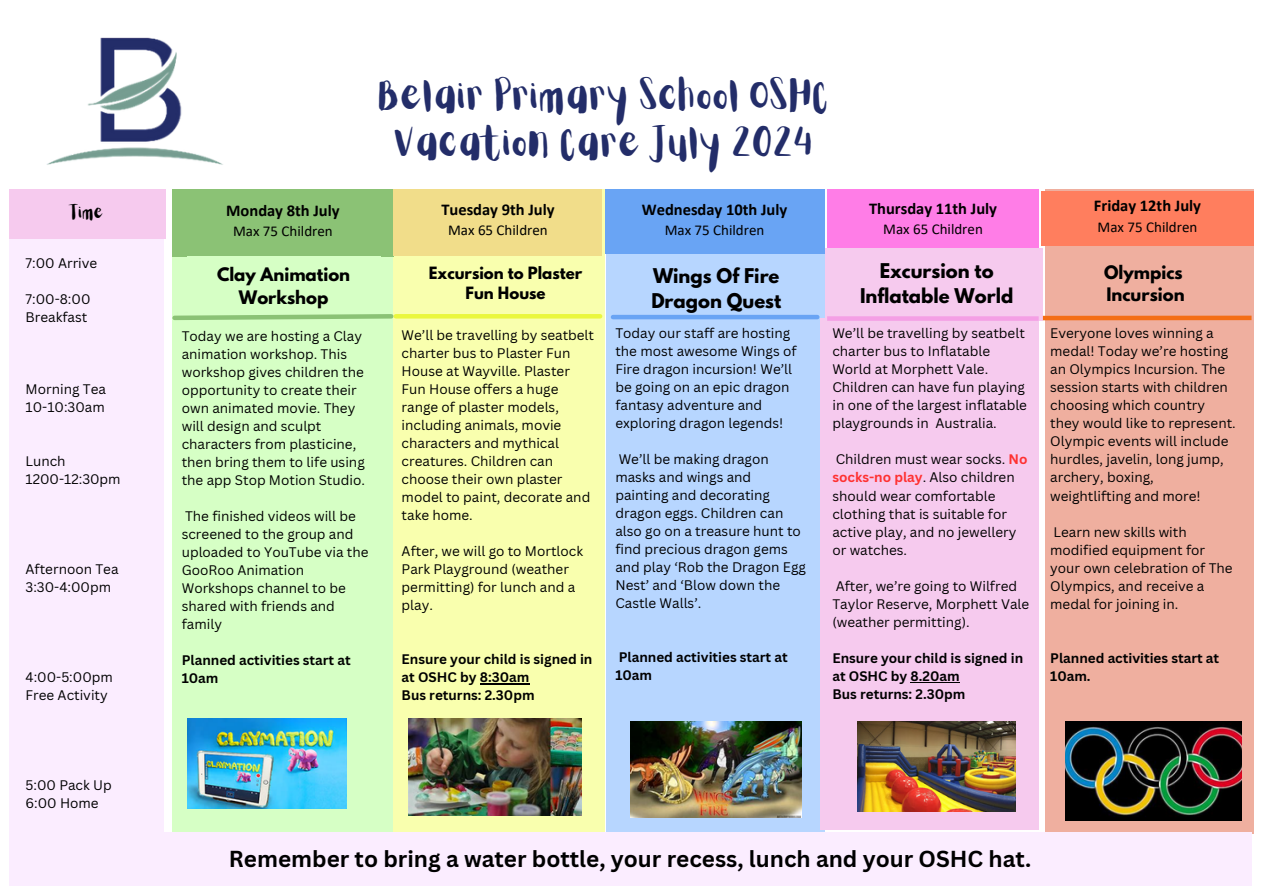
<style>
.page{position:relative;width:1263px;height:894px;background:#fff}
.page>*{position:absolute;margin:0;border:0;box-sizing:border-box;transform-origin:0 0}
.t1{font:34.5px/47.2px "Aloja Extended";color:#232d69;text-align:center}
.t2{font:700 22.5px "Canva Sans";color:#000}
.t3{font:700 18px/24.8px "League Spartan";color:#000}
.t4{font:700 16.5px "Calibri";color:#000}
.t5{font:700 16.5px/22.5px "League Spartan";color:#000;text-align:center}
.t6{font:15px "Calibri";color:#000}
.t7{font:700 15px/20.2px "League Spartan";color:#000;text-align:center}
.t8{font:15px "Aloja Extended";color:#000}
.t9{font:13.5px/18px "Canva Sans";color:#000}
.t10{font:700 13.5px/18px "Canva Sans";color:#000}
.s1{font-weight:700;color:#ff3131}
</style>
<div class="page">
<img style="left:46px;top:37px;width:177px;height:128px">
<div style="left:172px;top:189px;width:221px;height:644px;background:#d6ffc5"></div>
<div style="left:394px;top:189px;width:211px;height:644px;background:#f9ffae"></div>
<div style="left:606px;top:191px;width:218px;height:644px;background:#b7d6ff"></div>
<div style="left:821px;top:318px;width:218px;height:510px;background:#f6caee"></div>
<div style="left:1045px;top:189px;width:208px;height:644px;background:#efaf9f"></div>
<div style="left:172px;top:189px;width:222px;height:67px;background:#8bc275"></div>
<div style="left:394px;top:189px;width:208px;height:66px;background:#f1dd8a"></div>
<div style="left:605px;top:189px;width:219px;height:64px;background:#69a4f4"></div>
<div style="left:827px;top:189px;width:212px;height:63px;background:#ff7de7"></div>
<div style="left:1041px;top:191px;width:213px;height:55px;background:#ff7e5e"></div>
<svg style="left:172px;top:312px;width:224px;height:10px"></svg>
<div style="left:826px;top:248px;width:217px;height:72px;background:#f6caee"></div>
<hr style="left:396px;top:314px;width:204px;height:4px;background:#eaf73e">
<div style="left:827px;top:316px;width:212px;height:5px;background:#f49fe5"></div>
<div style="left:1043px;top:315px;width:208px;height:5px;background:#f46e16"></div>
<div style="left:9px;top:189px;width:155px;height:644px;background:#fbedff"></div>
<div style="left:9px;top:189px;width:157px;height:50px;background:#f6caee"></div>
<div style="left:9px;top:832px;width:1242px;height:53px;background:#fbedff"></div>
<hr style="left:613px;top:315px;width:204px;height:4px;background:#69a4f4">
<img style="left:857px;top:721px;width:159px;height:90px">
<img style="left:187px;top:718px;width:160px;height:90px">
<img style="left:409px;top:718px;width:172px;height:97px">
<img style="left:1066px;top:721px;width:175px;height:99px">
<img style="left:630px;top:721px;width:171px;height:95px">
<hr style="left:911px;top:681px;width:49px;height:1px;background:#000">
<hr style="left:480px;top:683px;width:49px;height:1px;background:#000">
<p class="t8" style="left:71px;top:206px;width:35px">Time</p>
<p class="t9" style="left:26px;top:253px;width:73px">7:00 Arrive</p>
<p class="t9" style="left:26px;top:289px;width:66px">7:00-8:00</p>
<p class="t9" style="left:26px;top:307px;width:63px">Breakfast</p>
<h4 class="t9" style="left:26px;top:379px;width:82px">Morning Tea</h4>
<h5 class="t9" style="left:26px;top:397px;width:81px">10-10:30am</h5>
<p class="t9" style="left:26px;top:451px;width:42px">Lunch</p>
<p class="t9" style="left:26px;top:469px;width:97px">1200-12:30pm</p>
<p class="t9" style="left:26px;top:559px;width:94px">Afternoon Tea</p>
<p class="t9" style="left:26px;top:577px;width:87px">3:30-4:00pm</p>
<p class="t9" style="left:26px;top:667px;width:89px">4:00-5:00pm</p>
<h4 class="t9" style="left:26px;top:685px;width:84px">Free Activity</h4>
<h4 class="t9" style="left:26px;top:775px;width:88px">5:00 Pack Up</h4>
<h3 class="t9" style="left:26px;top:793px;width:75px">6:00 Home</h3>
<h1 class="t4" style="left:226px;top:204px;width:115px">Monday 8th July</h1>
<h1 class="t6" style="left:233px;top:225px;width:101px">Max 75 Children</h1>
<h4 class="t1" style="left:379px;top:74px;width:453px">Belair Primary School OSHC<br>Vacation Care July 2024</h4>
<h6 class="t4" style="left:441px;top:202px;width:115px">Tuesday 9th July</h6>
<h6 class="t6" style="left:448px;top:224px;width:101px">Max 65 Children</h6>
<p class="t4" style="left:642px;top:202px;width:147px">Wednesday 10th July</p>
<p class="t6" style="left:665px;top:224px;width:101px">Max 75 Children</p>
<p class="t4" style="left:869px;top:201px;width:129px">Thursday 11th July</p>
<p class="t6" style="left:883px;top:223px;width:101px">Max 65 Children</p>
<p class="t4" style="left:1094px;top:199px;width:109px">Friday 12th July</p>
<p class="t6" style="left:1098px;top:220px;width:101px">Max 75 Children</p>
<p class="t3" style="left:651px;top:265px;width:131px">Wings Of Fire<br>Dragon Quest</p>
<p class="t3" style="left:860px;top:260px;width:155px;text-align:center">Excursion to<br>Inflatable World</p>
<p class="t9" style="left:832px;top:323px;width:194px">We’ll be travelling by seatbelt charter bus to Inflatable<br>World at Morphett Vale.</p>
<p class="t9" style="left:832px;top:378px;width:196px">Children can have fun playing in one of the largest inflatable playgrounds in Australia.</p>
<p class="t9" style="left:832px;top:450px;width:197px">Children must wear socks. <span class="s1">No socks-no play</span>. Also children should wear comfortable clothing that is suitable for active play, and no jewellery or watches.</p>
<p class="t9" style="left:832px;top:576px;width:198px">After, we’re going to Wilfred<br>Taylor Reserve, Morphett Vale (weather permitting).</p>
<p class="t10" style="left:832px;top:648px;width:192px">Ensure your child is signed in at OSHC by 8.20am</p>
<p class="t10" style="left:832px;top:684px;width:135px">Bus returns: 2.30pm</p>
<p class="t5" style="left:217px;top:265px;width:135px">Clay Animation<br>Workshop</p>
<p class="t5" style="left:1104px;top:263px;width:82px;text-align:left">Olympics<br>Incursion</p>
<p class="t7" style="left:429px;top:265px;width:155px">Excursion to Plaster<br>Fun House</p>
<h3 class="t9" style="left:1050px;top:323px;width:187px">Everyone loves winning a medal! Today we’re hosting an Olympics Incursion. The session starts with children choosing which country they would like to represent.<br>Olympic events will include hurdles, javelin, long jump, archery, boxing, weightlifting and more!</h3>
<p class="t9" style="left:1050px;top:522px;width:184px">Learn new skills with modified equipment for your own celebration of The<br>Olympics, and receive a medal for joining in.</p>
<p class="t9" style="left:615px;top:324px;width:183px">Today our staff are hosting the most awesome Wings of<br>Fire dragon incursion! We’ll be going on an epic dragon fantasy adventure and exploring dragon legends!</p>
<p class="t9" style="left:615px;top:450px;width:192px">We’ll be making dragon masks and wings and painting and decorating dragon eggs. Children can also go on a treasure hunt to find precious dragon gems and play ‘Rob the Dragon Egg<br>Nest’ and ‘Blow down the<br>Castle Walls’.</p>
<h4 class="t9" style="left:402px;top:325px;width:194px">We’ll be travelling by seatbelt charter bus to Plaster Fun<br>House at Wayville. Plaster<br>Fun House offers a huge range of plaster models, including animals, movie characters and mythical creatures. Children can choose their own plaster model to paint, decorate and take home.</h4>
<h3 class="t9" style="left:402px;top:541px;width:183px">After, we will go to Mortlock<br>Park Playground (weather permitting) for lunch and a play.</h3>
<p class="t9" style="left:182px;top:327px;width:185px">Today we are hosting a Clay animation workshop. This workshop gives children the opportunity to create their own animated movie. They will design and sculpt characters from plasticine, then bring them to life using the app Stop Motion Studio.</p>
<p class="t9" style="left:182px;top:507px;width:188px">The finished videos will be screened to the group and uploaded to YouTube via the<br>GooRoo Animation<br>Workshops channel to be shared with friends and family</p>
<p class="t10" style="left:182px;top:651px;width:170px">Planned activities start at<br>10am</p>
<h2 class="t10" style="left:615px;top:648px;width:174px">Planned activities start at<br>10am</h2>
<p class="t10" style="left:1050px;top:648px;width:171px">Planned activities start at<br>10am.</p>
<h3 class="t10" style="left:402px;top:649px;width:192px">Ensure your child is signed in at OSHC by 8:30am</h3>
<p class="t10" style="left:402px;top:685px;width:135px">Bus returns: 2.30pm</p>
<p class="t2" style="left:229px;top:843px;width:804px">Remember to bring a water bottle, your recess, lunch and your OSHC hat.</p>
</div>
